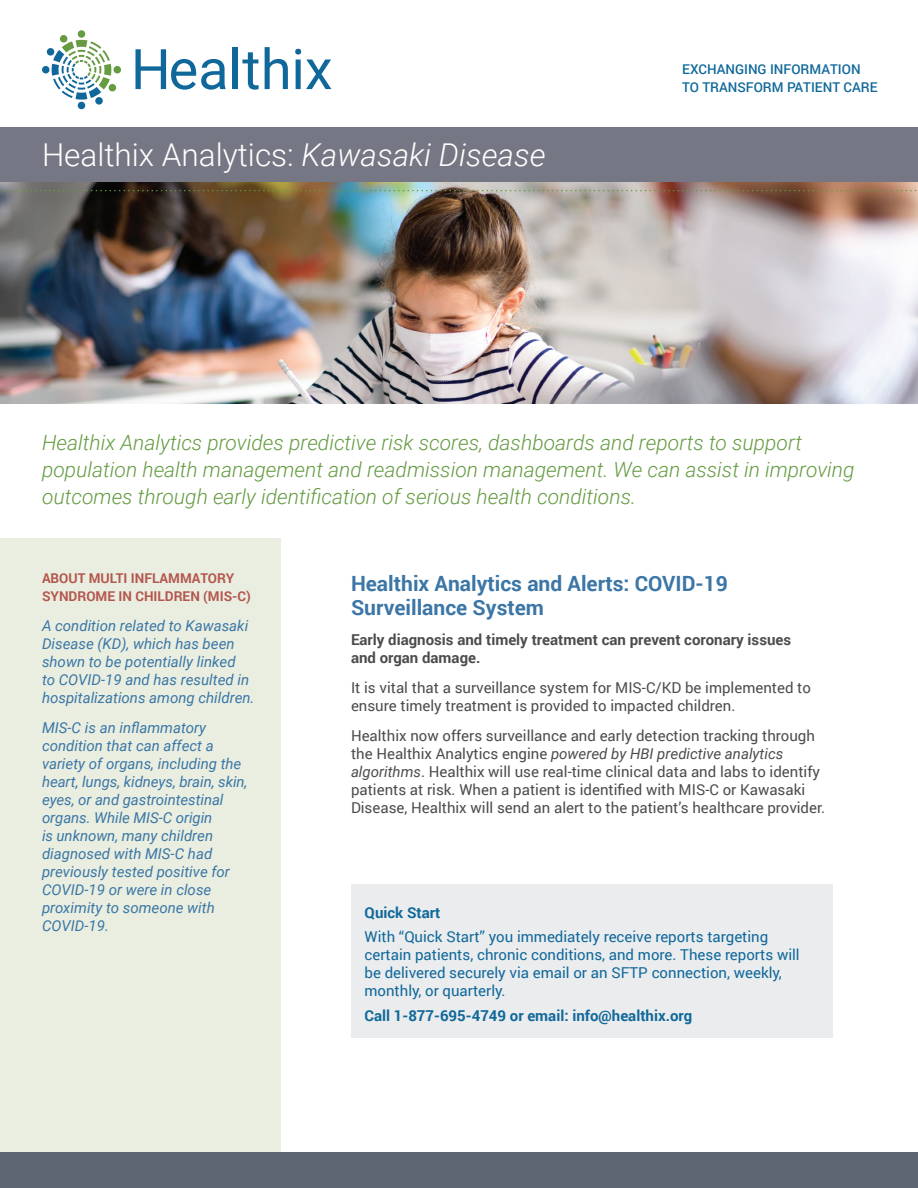
<style>
.page{position:relative;width:918px;height:1188px;background:#fff}
.page>*{position:absolute;margin:0;border:0;box-sizing:border-box;transform-origin:0 0}
.t1{font:300 31.5px "Roboto";color:#fff}
.t2{font:italic 300 21px/27px "Roboto";color:#649b41}
.t3{font:700 21px/24px "Roboto";color:#3b76a6}
.t4{font:15px/18px "Roboto";color:#4b4c4d}
.t5{font:italic 15px/18px "Roboto";color:#3b76a6}
.t6{font:15px/18px "Roboto";color:#10689b}
.t7{font:700 15px/18px "Roboto";color:#4b4c4d}
.t8{font:700 15px "Roboto";color:#10689b}
.t9{font:700 13.5px/18px "Roboto";color:#b4574e}
.t10{font:500 13.5px/18px "Roboto";color:#10689b}
.s1{font-style:italic}
</style>
<div class="page">
<div style="left:0;top:1152px;width:918px;height:36px;background:#5f6673"></div>
<div style="left:0;top:538px;width:280px;height:613px;background:#e9eee0"></div>
<img style="left:0;top:182px;width:918px;height:222px">
<svg style="left:136px;top:49px;width:90px;height:41px"></svg>
<div style="left:232px;top:47px;width:5px;height:42px;background:#10679a"></div>
<svg style="left:242px;top:52px;width:17px;height:38px"></svg>
<svg style="left:265px;top:47px;width:23px;height:42px"></svg>
<svg style="left:295px;top:49px;width:36px;height:40px"></svg>
<div style="left:42px;top:66px;width:8px;height:7px;background:#10679a;border-radius:50%"></div>
<div style="left:78px;top:102px;width:7px;height:7px;background:#10679a;border-radius:50%"></div>
<div style="left:95px;top:97px;width:8px;height:8px;background:#10679a;border-radius:50%"></div>
<div style="left:47px;top:48px;width:7px;height:8px;background:#10679a;border-radius:50%"></div>
<div style="left:60px;top:35px;width:7px;height:8px;background:#669b41;border-radius:50%"></div>
<div style="left:109px;top:84px;width:7px;height:7px;background:#669b41;border-radius:50%"></div>
<div style="left:114px;top:66px;width:7px;height:7px;background:#669b41;border-radius:50%"></div>
<div style="left:78px;top:30px;width:7px;height:8px;background:#669b41;border-radius:50%"></div>
<svg style="left:52px;top:40px;width:59px;height:60px"></svg>
<div style="left:0;top:128px;width:918px;height:54px;background:#757884"></div>
<svg style="left:0;top:190px;width:918px;height:1px"></svg>
<div style="left:351px;top:885px;width:482px;height:153px;background:#eaeced"></div>
<h1 class="t1" style="left:42px;top:133px;width:505px">Healthix Analytics: <span class="s1">Kawasaki Disease</span></h1>
<p class="t10" style="left:682px;top:60px;width:197px">EXCHANGING INFORMATION<br>TO TRANSFORM PATIENT CARE</p>
<p class="t2" style="left:42px;top:428px;width:814px">Healthix Analytics provides predictive risk scores, dashboards and reports to support population health management and readmission management. We can assist in improving outcomes through early identification of serious health conditions.</p>
<p class="t9" style="left:42px;top:569px;width:210px">ABOUT MULTI INFLAMMATORY<br>SYNDROME IN CHILDREN (MIS-C)</p>
<p class="t5" style="left:42px;top:616px;width:214px">A condition related to Kawasaki<br>Disease (KD), which has been shown to be potentially linked<br>to COVID-19 and has resulted in hospitalizations among children.</p>
<p class="t5" style="left:42px;top:718px;width:207px">MIS-C is an inflammatory condition that can affect a variety of organs, including the heart, lungs, kidneys, brain, skin, eyes, or and gastrointestinal organs. While MIS-C origin<br>is unknown, many children diagnosed with MIS-C had previously tested positive for<br>COVID-19 or were in close proximity to someone with<br>COVID-19.</p>
<h2 class="t3" style="left:351px;top:571px;width:378px">Healthix Analytics and Alerts: COVID-19<br>Surveillance System</h2>
<p class="t7" style="left:351px;top:630px;width:442px">Early diagnosis and timely treatment can prevent coronary issues and organ damage.</p>
<p class="t4" style="left:351px;top:678px;width:462px">It is vital that a surveillance system for MIS-C/KD be implemented to ensure timely treatment is provided to impacted children.</p>
<p class="t4" style="left:351px;top:726px;width:476px">Healthix now offers surveillance and early detection tracking through the Healthix Analytics engine <span class="s1">powered by HBI predictive analytics algorithms</span>. Healthix will use real-time clinical data and labs to identify patients at risk. When a patient is identified with MIS-C or Kawasaki Disease, Healthix will send an alert to the patient’s healthcare provider.</p>
<p class="t8" style="left:364px;top:902px;width:77px">Quick Start</p>
<p class="t6" style="left:364px;top:927px;width:437px">With “Quick Start” you immediately receive reports targeting certain patients, chronic conditions, and more. These reports will be delivered securely via email or an SFTP connection, weekly, monthly, or quarterly.</p>
<p class="t8" style="left:364px;top:1005px;width:329px">Call 1-877-695-4749 or email: info@healthix.org</p>
</div>
